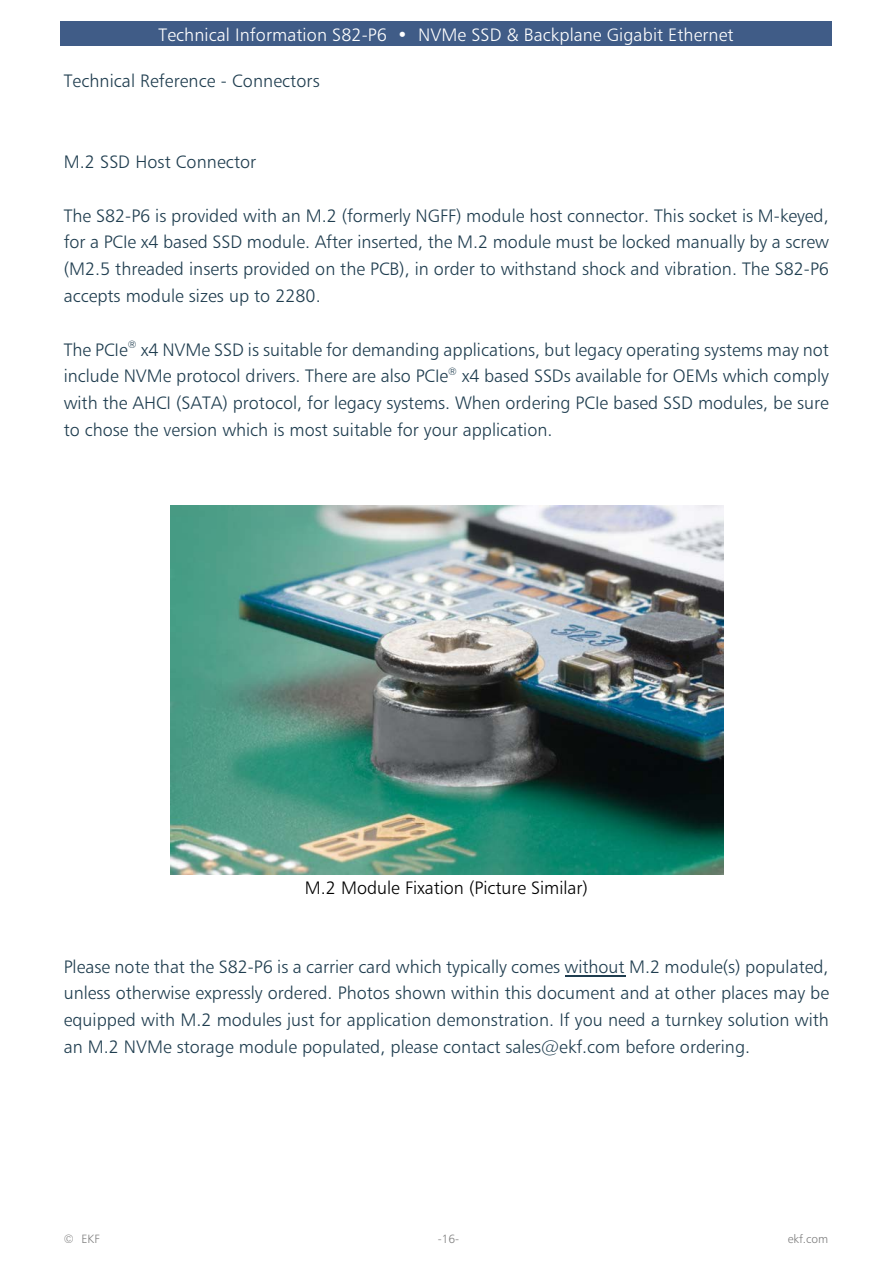
<style>
.page{position:relative;width:893px;height:1263px;background:#fff}
.page>*{position:absolute;margin:0;border:0;box-sizing:border-box;transform-origin:0 0}
.t1{font:18px/26.8px "Humanist 777 BT Light B";color:#1f3d4f;text-align:justify}
.t2{font:18px "Humanist 777 BT Light B";letter-spacing:.005em;color:#fff}
.t3{font:18px "Humanist 777 BT Light B";color:#000}
.t4{font:12px "Humanist 777 BT Light B";color:#808080}
</style>
<div class="page">
<div style="left:61px;top:21px;width:771px;height:24px;background:#405c87"></div>
<img style="left:170px;top:506px;width:553px;height:368px">
<hr style="left:565px;top:975px;width:60px;height:1px;background:#1f3d4f">
<p class="t2" style="left:159px;top:28px;width:576px">Technical Information S82-P6 • NVMe SSD &amp; Backplane Gigabit Ethernet</p>
<p class="t1" style="left:64px;top:69px;width:257px">Technical Reference - Connectors</p>
<p class="t1" style="left:64px;top:150px;width:194px">M.2 SSD Host Connector</p>
<p class="t1" style="left:64px;top:203px;width:767px">The S82-P6 is provided with an M.2 (formerly NGFF) module host connector. This socket is M-keyed, for a PCIe x4 based SSD module. After inserted, the M.2 module must be locked manually by a screw (M2.5 threaded inserts provided on the PCB), in order to withstand shock and vibration. The S82-P6 accepts module sizes up to 2280.</p>
<p class="t1" style="left:64px;top:337px;width:767px">The PCIe<sup>®</sup> x4 NVMe SSD is suitable for demanding applications, but legacy operating systems may not include NVMe protocol drivers. There are also PCIe<sup>®</sup> x4 based SSDs available for OEMs which comply with the AHCI (SATA) protocol, for legacy systems. When ordering PCIe based SSD modules, be sure to chose the version which is most suitable for your application.</p>
<p class="t3" style="left:305px;top:880px;width:285px">M.2 Module Fixation (Picture Similar)</p>
<p class="t1" style="left:64px;top:954px;width:767px">Please note that the S82-P6 is a carrier card which typically comes without M.2 module(s) populated, unless otherwise expressly ordered. Photos shown within this document and at other places may be equipped with M.2 modules just for application demonstration. If you need a turnkey solution with an M.2 NVMe storage module populated, please contact sales@ekf.com before ordering.</p>
<p class="t4" style="left:64px;top:1234px;width:38px">© EKF</p>
<p class="t4" style="left:438px;top:1234px;width:23px">-16-</p>
<p class="t4" style="left:788px;top:1234px;width:42px">ekf.com</p>
</div>
